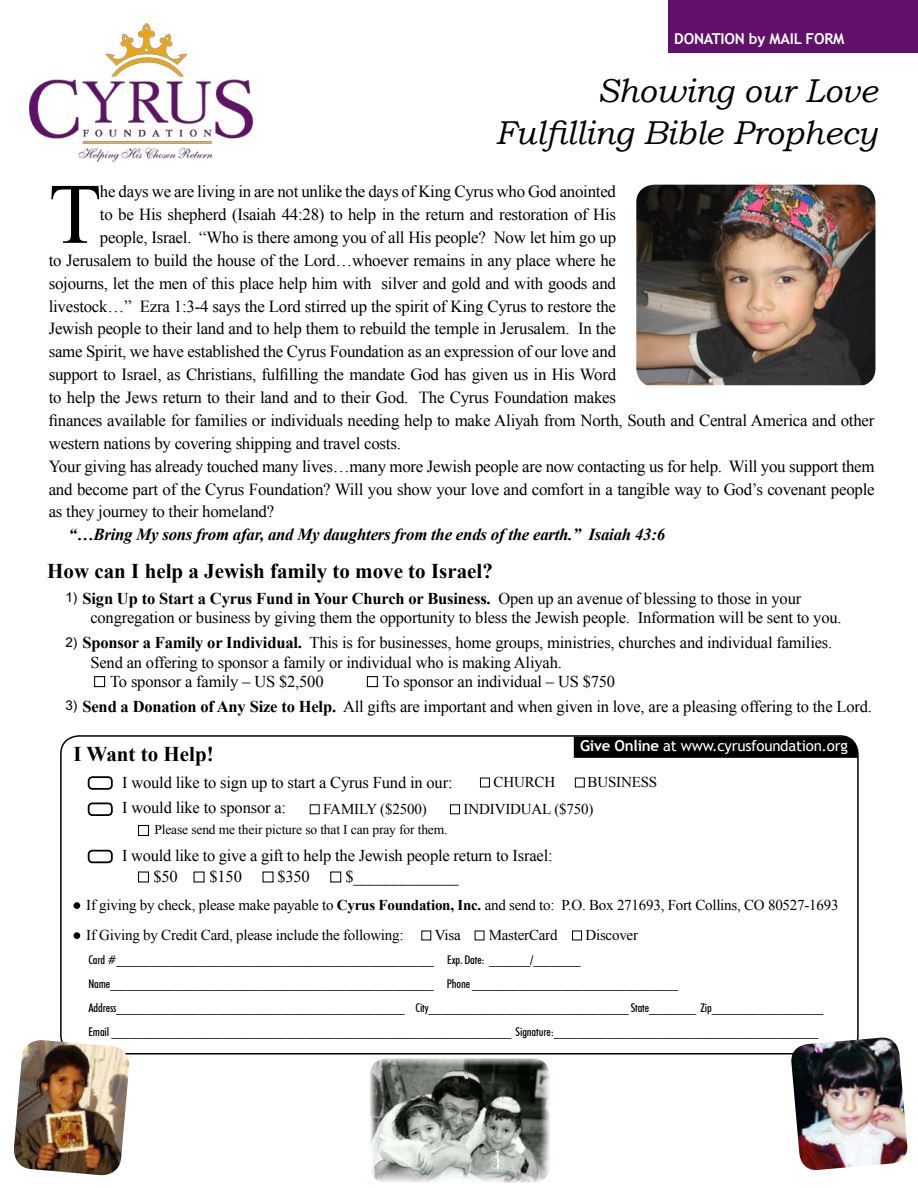
<style>
.page{position:relative;width:918px;height:1188px;background:#fff}
.page>*{position:absolute;margin:0;border:0;box-sizing:border-box;transform-origin:0 0}
.t1{font:85.95px "Times New Roman";color:#000}
.t2{font:italic 33px/42px "Bookman Old Style";color:#000;text-align:right}
.t3{font:700 21px "Times New Roman";color:#000}
.t4{font:16.8px "Times New Roman";letter-spacing:-.015em;color:#000}
.t5{font:italic 700 16.8px "Times New Roman";letter-spacing:-.015em;color:#000}
.t6{font:16.5px/25.5px "Times New Roman";letter-spacing:-.01em;color:#000}
.t7{font:15px/30px "Times New Roman";letter-spacing:-.015em;color:#000}
.t8{font:15px "Trebuchet MS";letter-spacing:-.015em;color:#fff}
.t9{font:700 15px "Trebuchet MS";letter-spacing:-.015em;color:#fff}
.t10{font:13.5px "Times New Roman";letter-spacing:-.01em;color:#000}
.t11{font:13.5px "Arial";color:#000}
.t12{font:500 condensed 12px/24px "Futura BT";letter-spacing:-.01em;color:#000}
.s1{font-weight:700}
</style>
<div class="page">
<div style="left:60px;top:735px;width:799px;height:319px;border:2px solid #000;border-radius:18px"></div>
<svg style="left:574px;top:736px;width:284px;height:22px;background:#050505"></svg>
<img style="left:29px;top:24px;width:224px;height:137px">
<img style="left:636px;top:185px;width:239px;height:201px">
<img style="left:13px;top:1040px;width:118px;height:136px">
<img style="left:790px;top:1038px;width:118px;height:132px">
<img style="left:370px;top:1058px;width:180px;height:125px">
<div style="left:94px;top:676px;width:11px;height:11px;border:1px solid #000"></div>
<div style="left:367px;top:676px;width:11px;height:11px;border:1px solid #000"></div>
<div style="left:88px;top:776px;width:25px;height:14px;border:2px solid #000;border-radius:4px"></div>
<div style="left:88px;top:803px;width:25px;height:13px;border:2px solid #000;border-radius:4px"></div>
<div style="left:88px;top:850px;width:25px;height:13px;border:2px solid #000;border-radius:4px"></div>
<div style="left:480px;top:778px;width:10px;height:9px;background:#fff;border:1px solid #000"></div>
<div style="left:575px;top:778px;width:10px;height:9px;background:#fff;border:1px solid #000"></div>
<div style="left:138px;top:825px;width:11px;height:11px;background:#fff;border:1px solid #000"></div>
<div style="left:138px;top:872px;width:11px;height:11px;background:#fff;border:1px solid #000"></div>
<svg style="left:194px;top:872px;width:11px;height:11px"></svg>
<svg style="left:263px;top:872px;width:11px;height:11px"></svg>
<div style="left:330px;top:872px;width:11px;height:11px;background:#fff;border:1px solid #000"></div>
<svg style="left:310px;top:804px;width:10px;height:10px"></svg>
<div style="left:450px;top:804px;width:10px;height:10px;background:#fff;border:1px solid #000"></div>
<div style="left:74px;top:902px;width:6px;height:7px;background:#000;border-radius:50%"></div>
<div style="left:74px;top:932px;width:6px;height:7px;background:#000;border-radius:50%"></div>
<div style="left:572px;top:931px;width:10px;height:9px;background:#fff;border:1px solid #000"></div>
<div style="left:669px;top:0;width:249px;height:52px;background:#61116a"></div>
<p class="t9" style="left:674px;top:29px;width:172px">DONATION by MAIL FORM</p>
<h2 class="t2" style="left:495px;top:69px;width:384px">Showing our Love<br>Fulfilling Bible Prophecy</h2>
<h1 class="t1" style="left:49px;top:156px;width:54px">T</h1>
<p class="t4" style="left:100px;top:180px;width:518px">he days we are living in are not unlike the days of King Cyrus who God anointed</p>
<p class="t4" style="left:100px;top:203px;width:518px">to be His shepherd (Isaiah 44:28) to help in the return and restoration of His</p>
<p class="t4" style="left:100px;top:226px;width:518px">people, Israel. “Who is there among you of all His people? Now let him go up</p>
<p class="t4" style="left:49px;top:249px;width:569px">to Jerusalem to build the house of the Lord…whoever remains in any place where he</p>
<p class="t4" style="left:49px;top:272px;width:569px">sojourns, let the men of this place help him with silver and gold and with goods and</p>
<p class="t4" style="left:49px;top:295px;width:569px">livestock…” Ezra 1:3-4 says the Lord stirred up the spirit of King Cyrus to restore the</p>
<p class="t4" style="left:49px;top:317px;width:569px">Jewish people to their land and to help them to rebuild the temple in Jerusalem. In the</p>
<p class="t4" style="left:49px;top:340px;width:569px">same Spirit, we have established the Cyrus Foundation as an expression of our love and</p>
<p class="t4" style="left:49px;top:363px;width:569px">support to Israel, as Christians, fulfilling the mandate God has given us in His Word</p>
<p class="t4" style="left:49px;top:386px;width:569px">to help the Jews return to their land and to their God. The Cyrus Foundation makes</p>
<p class="t4" style="left:49px;top:409px;width:827px">finances available for families or individuals needing help to make Aliyah from North, South and Central America and other</p>
<p class="t4" style="left:49px;top:432px;width:354px">western nations by covering shipping and travel costs.</p>
<p class="t4" style="left:49px;top:455px;width:827px">Your giving has already touched many lives…many more Jewish people are now contacting us for help. Will you support them</p>
<p class="t4" style="left:49px;top:478px;width:827px">and become part of the Cyrus Foundation? Will you show your love and comfort in a tangible way to God’s covenant people</p>
<p class="t4" style="left:49px;top:501px;width:227px">as they journey to their homeland?</p>
<p class="t5" style="left:69px;top:523px;width:598px">“…Bring My sons from afar, and My daughters from the ends of the earth.” Isaiah 43:6</p>
<p class="t3" style="left:47px;top:556px;width:447px">How can I help a Jewish family to move to Israel?</p>
<p class="t11" style="left:65px;top:588px;width:14px">1)</p>
<p class="t11" style="left:65px;top:633px;width:14px">2)</p>
<p class="t6" style="left:90px;top:588px;width:753px;line-height:19.8px;text-indent:-8px"><span class="s1">Sign Up to Start a Cyrus Fund in Your Church or Business.</span> Open up an avenue of blessing to those in your congregation or business by giving them the opportunity to bless the Jewish people. Information will be sent to you.</p>
<p class="t6" style="left:82px;top:629px;width:751px"><span class="s1">Sponsor a Family or Individual.</span> This is for businesses, home groups, ministries, churches and individual families.</p>
<p class="t6" style="left:90px;top:649px;width:473px">Send an offering to sponsor a family or individual who is making Aliyah.</p>
<p class="t6" style="left:110px;top:669px;width:215px">To sponsor a family – US $2,500</p>
<p class="t6" style="left:82px;top:669px;width:791px;line-height:24.3px;text-indent:300px">To sponsor an individual – US $750<br><span class="s1">Send a Donation of Any Size to Help.</span> All gifts are important and when given in love, are a pleasing offering to the Lord.</p>
<p class="t11" style="left:65px;top:696px;width:14px">3)</p>
<p class="t3" style="left:74px;top:740px;width:142px">I Want to Help!</p>
<p class="t8" style="left:580px;top:737px;width:269px"><span class="s1">Give Online</span> at www.cyrusfoundation.org</p>
<p class="t6" style="left:122px;top:769px;width:332px">I would like to sign up to start a Cyrus Fund in our:<br>I would like to sponsor a:</p>
<p class="t10" style="left:154px;top:821px;width:295px">Please send me their picture so that I can pray for them.</p>
<p class="t6" style="left:153px;top:845px;width:401px;line-height:21px;text-indent:-31px">I would like to give a gift to help the Jewish people return to Israel: $50</p>
<p class="t7" style="left:494px;top:767px;width:12px">chu</p>
<p class="t7" style="left:525px;top:767px;width:21px">rch</p>
<p class="t7" style="left:588px;top:767px;width:20px">business</p>
<p class="t7" style="left:323px;top:794px;width:105px">family ($2500)</p>
<p class="t7" style="left:464px;top:794px;width:131px">individual ($750)</p>
<p class="t6" style="left:209px;top:864px;width:34px">$150</p>
<p class="t6" style="left:277px;top:864px;width:34px">$350</p>
<p class="t6" style="left:345px;top:864px;width:115px">$_____________</p>
<p class="t7" style="left:86px;top:890px;width:754px">If giving by check, please make payable to <span class="s1">Cyrus Foundation, Inc.</span> and send to: P.O. Box 271693, Fort Collins, CO 80527-1693<br>If Giving by Credit Card, please include the following:</p>
<p class="t7" style="left:435px;top:920px;width:27px">Visa</p>
<p class="t7" style="left:489px;top:920px;width:70px">MasterCard</p>
<p class="t7" style="left:585px;top:920px;width:54px">Discover</p>
<p class="t12" style="left:88px;top:948px;width:737px">Card #______________________________________________________ Exp. Date: _______/________ Name_______________________________________________________ Phone ___________________________________ Address_________________________________________________ City__________________________________ State________ Zip___________________ Email ____________________________________________________________________ Signature:_____________________________________________</p>
</div>
